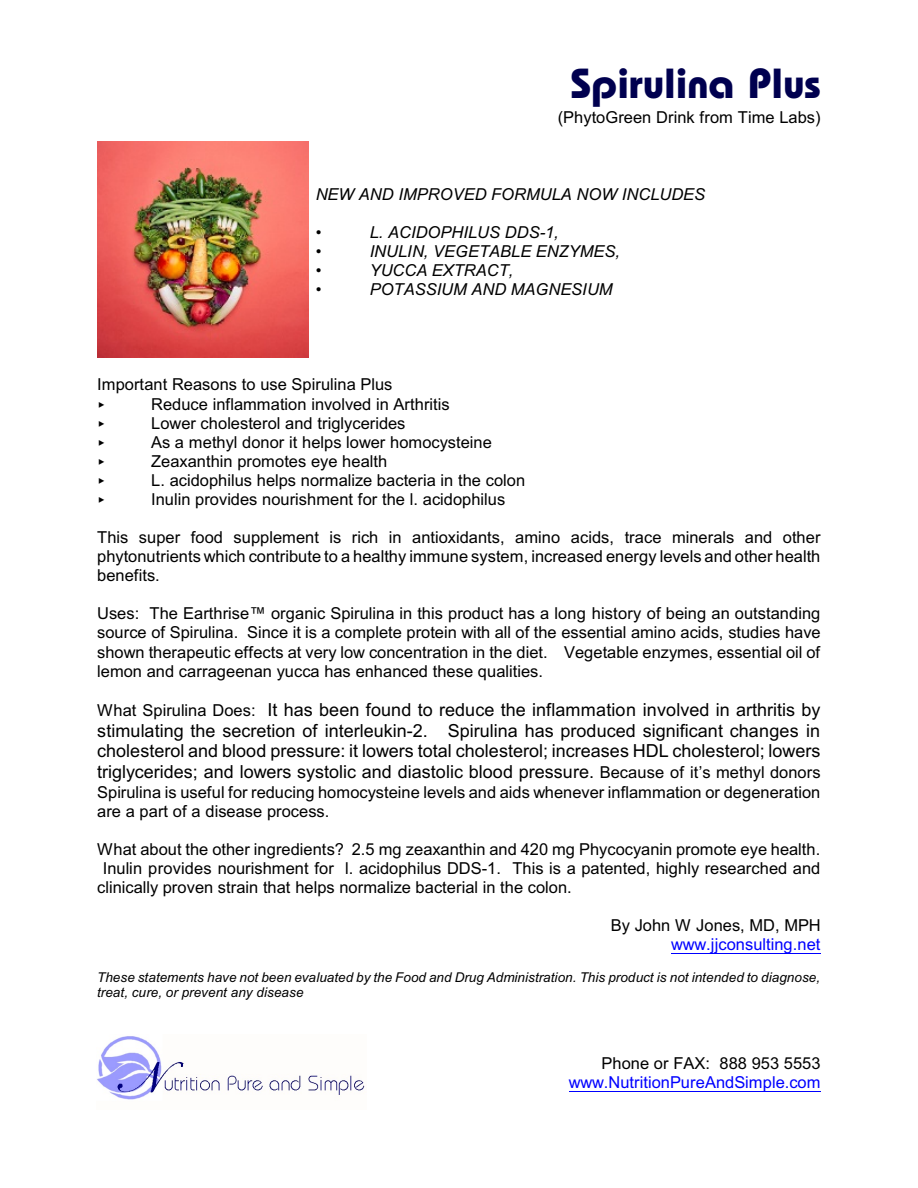
<style>
.page{position:relative;width:918px;height:1188px;background:#fff}
.page>*{position:absolute;margin:0;border:0;box-sizing:border-box;transform-origin:0 0}
.t1{font:800 42px "Bordeaux";color:#00004f}
.t2{font:18px/20.7px "Arial";color:#000;text-align:justify}
.t3{font:16.5px/19px "Arial";color:#000}
.t4{font:italic 16.5px "Arial";color:#000}
.t5{font:16.5px "Arial";color:#00f}
.t6{font:italic 13.5px/15.5px "Arial";color:#000}
.s1{font-size:16.5px}
</style>
<div class="page">
<hr style="left:671px;top:953px;width:150px;height:1px;background:#00f">
<img style="left:97px;top:142px;width:212px;height:216px">
<hr style="left:569px;top:1091px;width:252px;height:1px;background:#00f">
<img style="left:97px;top:1036px;width:268px;height:64px">
<h1 class="t1" style="left:571px;top:65px;width:252px">Spirulina Plus</h1>
<p class="t3" style="left:558px;top:110px;width:264px">(PhytoGreen Drink from Time Labs)</p>
<p class="t4" style="left:316px;top:188px;width:391px">NEW AND IMPROVED FORMULA NOW INCLUDES</p>
<p class="t4" style="left:316px;top:226px;width:7px">•</p>
<p class="t4" style="left:370px;top:226px;width:191px">L. ACIDOPHILUS DDS-1,</p>
<p class="t4" style="left:316px;top:245px;width:7px">•</p>
<p class="t4" style="left:370px;top:245px;width:252px">INULIN, VEGETABLE ENZYMES,</p>
<p class="t4" style="left:316px;top:264px;width:7px">•</p>
<p class="t4" style="left:370px;top:264px;width:145px">YUCCA EXTRACT,</p>
<p class="t4" style="left:316px;top:283px;width:7px">•</p>
<p class="t4" style="left:370px;top:283px;width:244px">POTASSIUM AND MAGNESIUM</p>
<p class="t3" style="left:151px;top:377px;width:376px;text-indent:-54px">Important Reasons to use Spirulina Plus<br>Reduce inflammation involved in Arthritis<br>Lower cholesterol and triglycerides<br>As a methyl donor it helps lower homocysteine Zeaxanthin promotes eye health<br>L. acidophilus helps normalize bacteria in the colon Inulin provides nourishment for the l. acidophilus</p>
<p class="t3" style="left:97px;top:529px;width:725px;text-align:justify">This super food supplement is rich in antioxidants, amino acids, trace minerals and other phytonutrients which contribute to a healthy immune system, increased energy levels and other health benefits.</p>
<p class="t3" style="left:97px;top:606px;width:725px;text-align:justify">Uses: The Earthrise™ organic Spirulina in this product has a long history of being an outstanding source of Spirulina. Since it is a complete protein with all of the essential amino acids, studies have shown therapeutic effects at very low concentration in the diet. Vegetable enzymes, essential oil of lemon and carrageenan yucca has enhanced these qualities.</p>
<p class="t2" style="left:97px;top:701px;width:725px"><span class="s1">What Spirulina Does:</span> It has been found to reduce the inflammation involved in arthritis by stimulating the secretion of interleukin-2. Spirulina has produced significant changes in cholesterol and blood pressure: it lowers total cholesterol; increases HDL cholesterol; lowers triglycerides; and lowers systolic and diastolic blood pressure. <span class="s1">Because of it’s methyl donors</span></p>
<p class="t3" style="left:97px;top:784px;width:725px">Spirulina is useful for reducing homocysteine levels and aids whenever inflammation or degeneration are a part of a disease process.</p>
<p class="t3" style="left:97px;top:841px;width:725px">What about the other ingredients? 2.5 mg zeaxanthin and 420 mg Phycocyanin promote eye health.</p>
<p class="t3" style="left:103px;top:860px;width:719px">Inulin provides nourishment for l. acidophilus DDS-1. This is a patented, highly researched and</p>
<p class="t3" style="left:97px;top:879px;width:476px">clinically proven strain that helps normalize bacterial in the colon.</p>
<p class="t3" style="left:611px;top:917px;width:211px">By John W Jones, MD, MPH</p>
<p class="t5" style="left:671px;top:938px;width:151px">www.jjconsulting.net</p>
<p class="t6" style="left:97px;top:970px;width:724px">These statements have not been evaluated by the Food and Drug Administration. This product is not intended to diagnose, treat, cure, or prevent any disease</p>
<p class="t3" style="left:602px;top:1055px;width:221px">Phone or FAX: 888 953 5553</p>
<p class="t5" style="left:569px;top:1076px;width:253px">www.NutritionPureAndSimple.com</p>
</div>
